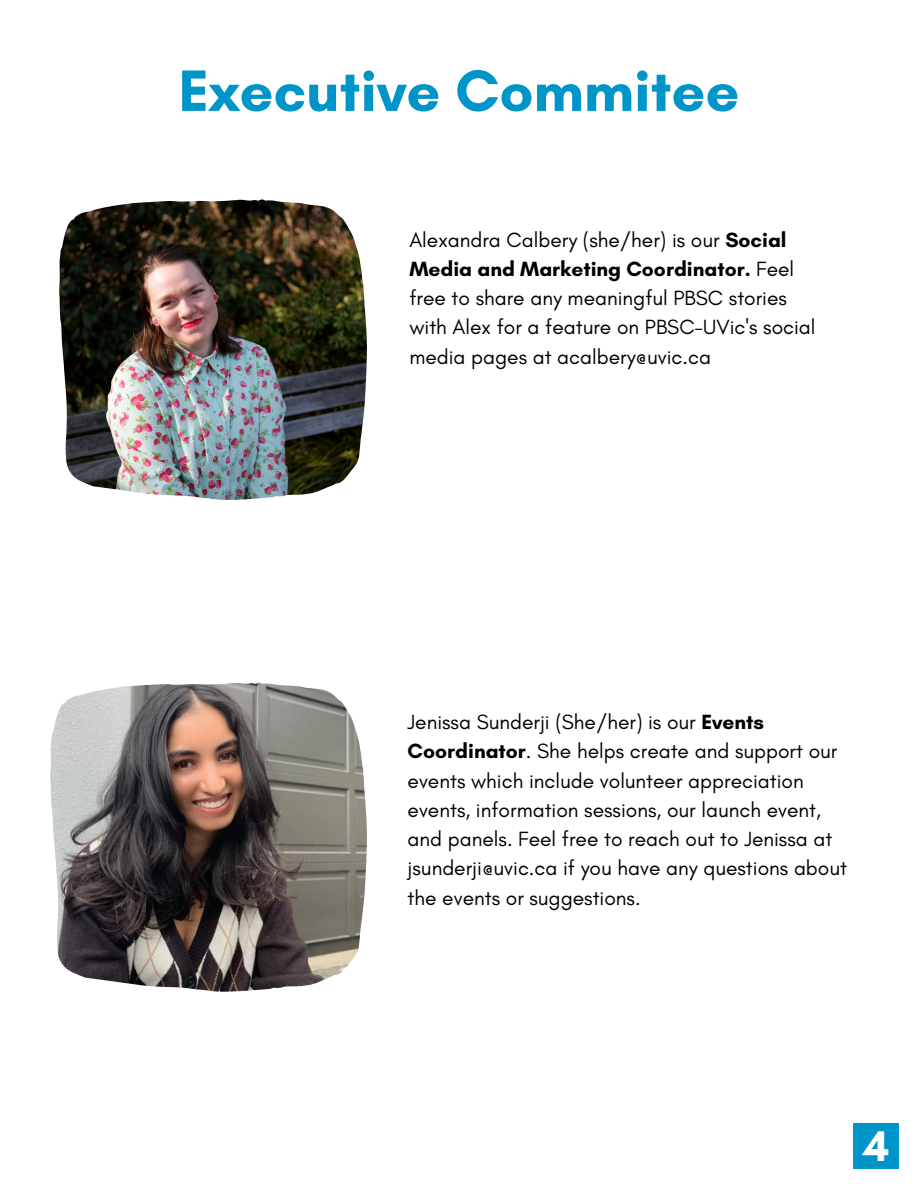
<style>
.page{position:relative;width:918px;height:1188px;background:#fff}
.page>*{position:absolute;margin:0;border:0;box-sizing:border-box;transform-origin:0 0}
.t1{font:700 59.55px "Glacial Indifference";color:#0095c8}
.t2{font:700 43.65px "Glacial Indifference";color:#fff}
.t3{font:21px/29.2px "Glacial Indifference";color:#000}
.s1{font-weight:700}
</style>
<div class="page">
<img style="left:59px;top:199px;width:308px;height:301px">
<img style="left:50px;top:682px;width:317px;height:310px">
<div style="left:853px;top:1124px;width:46px;height:45px;background:#0095c8"></div>
<p class="t1" style="left:179px;top:54px;width:562px">Executive Commitee</p>
<p class="t3" style="left:409px;top:225px;width:408px">Alexandra Calbery (she/her) is our <span class="s1">Social Media and Marketing Coordinator.</span> Feel free to share any meaningful PBSC stories with Alex for a feature on PBSC-UVic's social media pages at acalbery@uvic.ca</p>
<p class="t3" style="left:408px;top:707px;width:441px">Jenissa Sunderji (She/her) is our <span class="s1">Events Coordinator</span>. She helps create and support our events which include volunteer appreciation events, information sessions, our launch event, and panels. Feel free to reach out to Jenissa at jsunderji@uvic.ca if you have any questions about the events or suggestions.</p>
<p class="t2" style="left:863px;top:1120px;width:28px">4</p>
</div>
